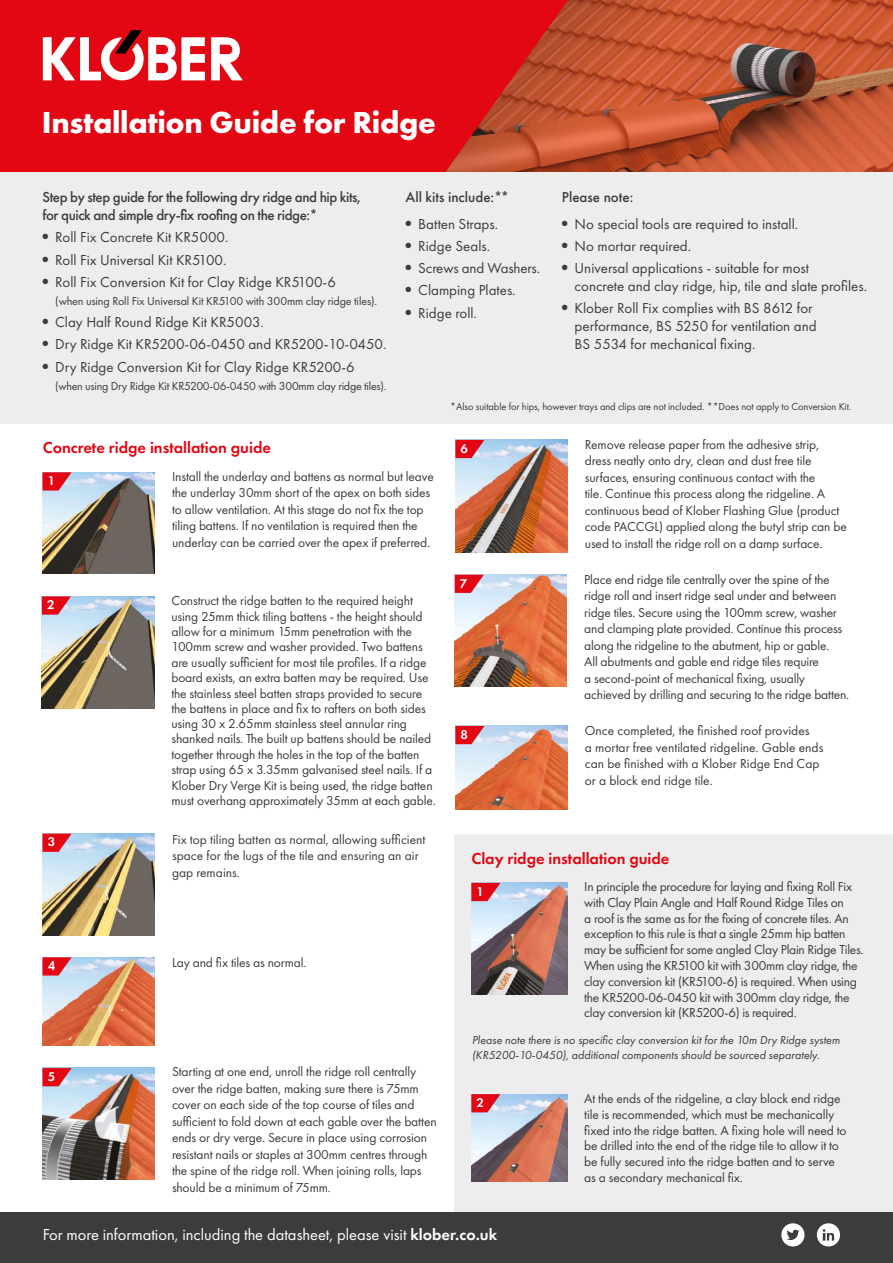
<style>
.page{position:relative;width:893px;height:1263px;background:#fff}
.page>*{position:absolute;margin:0;border:0;box-sizing:border-box;transform-origin:0 0}
.t1{font:700 31.5px "Futura PT";letter-spacing:-.01em;color:#fff}
.t2{font:16.5px "Futura PT";color:#fff}
.t3{font:600 16.5px "Futura PT";color:#e30613}
.t4{font:15px/18px "Futura PT";color:#3c3c3b}
.t5{font:500 15px/18px "Futura PT";letter-spacing:-.03em;color:#3c3c3b}
.t6{font:500 15px "Futura PT";color:#3c3c3b}
.t7{font:13.5px/16.5px "Futura PT";letter-spacing:-.01em;color:#3c3c3b}
.t8{font:600 13.2px "Futura PT";color:#fff}
.t9{font:italic 12px/15.8px "Futura PT";color:#3c3c3b}
.t10{font:12px "Futura PT";letter-spacing:-.02em;color:#3c3c3b}
.t11{font:10.5px "Futura PT";letter-spacing:-.01em;color:#3c3c3b}
.s1{font-weight:600}
</style>
<div class="page">
<div style="left:455px;top:835px;width:438px;height:382px;background:#ededed"></div>
<svg style="left:568px;top:0;width:325px;height:172px;background:#bb5635"></svg>
<svg style="left:0;top:0;width:568px;height:172px;background:#de0f16"></svg>
<svg style="left:211px;top:37px;width:32px;height:43px"></svg>
<svg style="left:43px;top:30px;width:162px;height:50px"></svg>
<div style="left:0;top:1212px;width:893px;height:51px;background:#3c3c3b"></div>
<svg style="left:817px;top:1223px;width:23px;height:23px"></svg>
<svg style="left:781px;top:1223px;width:23px;height:23px"></svg>
<img style="left:43px;top:1067px;width:112px;height:113px">
<img style="left:43px;top:834px;width:112px;height:101px">
<img style="left:455px;top:575px;width:112px;height:112px">
<img style="left:471px;top:883px;width:96px;height:112px">
<img style="left:455px;top:440px;width:112px;height:112px">
<img style="left:43px;top:957px;width:112px;height:88px">
<img style="left:455px;top:726px;width:112px;height:83px">
<svg style="left:43px;top:1068px;width:29px;height:18px"></svg>
<svg style="left:43px;top:834px;width:29px;height:18px"></svg>
<svg style="left:455px;top:575px;width:29px;height:18px"></svg>
<svg style="left:471px;top:883px;width:29px;height:18px"></svg>
<img style="left:43px;top:472px;width:112px;height:102px">
<img style="left:42px;top:596px;width:112px;height:112px">
<svg style="left:43px;top:472px;width:29px;height:18px"></svg>
<svg style="left:42px;top:596px;width:29px;height:19px"></svg>
<svg style="left:455px;top:440px;width:29px;height:18px"></svg>
<svg style="left:43px;top:957px;width:29px;height:18px"></svg>
<svg style="left:455px;top:726px;width:29px;height:18px"></svg>
<img style="left:471px;top:1094px;width:96px;height:88px">
<svg style="left:471px;top:1094px;width:29px;height:18px"></svg>
<div style="left:0;top:172px;width:893px;height:252px;background:#ededed"></div>
<h1 class="t1" style="left:42px;top:102px;width:395px">Installation Guide for Ridge</h1>
<p class="t5" style="left:43px;top:188px;width:320px">Step by step guide for the following dry ridge and hip kits, for quick and simple dry-fix roofing on the ridge:*</p>
<p class="t4" style="left:43px;top:228px;width:187px">● Roll Fix Concrete Kit KR5000.</p>
<p class="t4" style="left:43px;top:250px;width:186px">● Roll Fix Universal Kit KR5100.</p>
<p class="t4" style="left:43px;top:273px;width:295px">● Roll Fix Conversion Kit for Clay Ridge KR5100-6</p>
<p class="t10" style="left:55px;top:294px;width:324px">(when using Roll Fix Universal Kit KR5100 with 300mm clay ridge tiles).</p>
<p class="t4" style="left:43px;top:313px;width:223px">● Clay Half Round Ridge Kit KR5003.</p>
<p class="t4" style="left:43px;top:335px;width:346px">● Dry Ridge Kit KR5200-06-0450 and KR5200-10-0450.</p>
<p class="t4" style="left:43px;top:357px;width:314px">● Dry Ridge Conversion Kit for Clay Ridge KR5200-6</p>
<p class="t10" style="left:55px;top:378px;width:333px">(when using Dry Ridge Kit KR5200-06-0450 with 300mm clay ridge tiles).</p>
<p class="t6" style="left:406px;top:188px;width:105px">All kits include :**</p>
<p class="t4" style="left:406px;top:214px;width:94px">● Batten Straps.</p>
<p class="t4" style="left:406px;top:237px;width:86px">● Ridge Seals.</p>
<p class="t4" style="left:406px;top:259px;width:136px">● Screws and Washers.</p>
<p class="t4" style="left:406px;top:281px;width:112px">● Clamping Plates.</p>
<p class="t4" style="left:406px;top:303px;width:73px">● Ridge roll.</p>
<p class="t6" style="left:562px;top:188px;width:73px">Please note:</p>
<p class="t4" style="left:562px;top:214px;width:238px">● No special tools are required to install.</p>
<p class="t4" style="left:562px;top:237px;width:131px">● No mortar required.</p>
<p class="t4" style="left:575px;top:259px;width:294px;text-indent:-13px">● Universal applications - suitable for most<br>concrete and clay ridge, hip, tile and slate profiles.</p>
<p class="t4" style="left:575px;top:299px;width:244px;text-indent:-13px">● Klober Roll Fix complies with BS 8612 for performance, BS 5250 for ventilation and<br>BS 5534 for mechanical fixing.</p>
<p class="t3" style="left:43px;top:437px;width:230px">Concrete ridge installation guide</p>
<p class="t8" style="left:48px;top:472px;width:9px">1</p>
<p class="t7" style="left:172px;top:468px;width:263px">Install the underlay and battens as normal but leave the underlay 30mm short of the apex on both sides to allow ventilation. At this stage do not fix the top tiling battens. If no ventilation is required then the underlay can be carried over the apex if preferred.</p>
<p class="t8" style="left:47px;top:596px;width:9px">2</p>
<p class="t7" style="left:171px;top:593px;width:266px;line-height:15.3px">Construct the ridge batten to the required height using 25mm thick tiling battens - the height should allow for a minimum 15mm penetration with the 100mm screw and washer provided. Two battens are usually sufficient for most tile profiles. If a ridge board exists, an extra batten may be required. Use the stainless steel batten straps provided to secure the battens in place and fix to rafters on both sides using 30 x 2.65mm stainless steel annular ring shanked nails. The built up battens should be nailed together through the holes in the top of the batten strap using 65 x 3.35mm galvanised steel nails. If a Klober Dry Verge Kit is being used, the ridge batten must overhang approximately 35mm at each gable.</p>
<p class="t8" style="left:48px;top:834px;width:9px">3</p>
<p class="t7" style="left:172px;top:831px;width:255px">Fix top tiling batten as normal, allowing sufficient space for the lugs of the tile and ensuring an air gap remains.</p>
<p class="t8" style="left:48px;top:957px;width:9px">4</p>
<p class="t7" style="left:172px;top:954px;width:136px">Lay and fix tiles as normal.</p>
<p class="t8" style="left:48px;top:1068px;width:9px">5</p>
<p class="t7" style="left:172px;top:1064px;width:266px">Starting at one end, unroll the ridge roll centrally over the ridge batten, making sure there is 75mm cover on each side of the top course of tiles and sufficient to fold down at each gable over the batten ends or dry verge. Secure in place using corrosion resistant nails or staples at 300mm centres through the spine of the ridge roll. When joining rolls, laps should be a minimum of 75mm.</p>
<p class="t11" style="left:450px;top:400px;width:402px">*Also suitable for hips, however trays and clips are not included. **Does not apply to Conversion Kit.</p>
<p class="t8" style="left:460px;top:440px;width:9px">6</p>
<p class="t7" style="left:585px;top:436px;width:264px">Remove release paper from the adhesive strip, dress neatly onto dry, clean and dust free tile surfaces, ensuring continuous contact with the<br>tile. Continue this process along the ridgeline. A continuous bead of Klober Flashing Glue (product code PACCGL) applied along the butyl strip can be used to install the ridge roll on a damp surface.</p>
<p class="t8" style="left:460px;top:575px;width:9px">7</p>
<p class="t7" style="left:584px;top:571px;width:266px">Place end ridge tile centrally over the spine of the ridge roll and insert ridge seal under and between ridge tiles. Secure using the 100mm screw, washer and clamping plate provided. Continue this process along the ridgeline to the abutment, hip or gable.<br>All abutments and gable end ridge tiles require<br>a second-point of mechanical fixing, usually achieved by drilling and securing to the ridge batten.</p>
<p class="t8" style="left:460px;top:726px;width:9px">8</p>
<p class="t7" style="left:585px;top:722px;width:240px">Once completed, the finished roof provides<br>a mortar free ventilated ridgeline. Gable ends can be finished with a Klober Ridge End Cap or a block end ridge tile.</p>
<p class="t3" style="left:471px;top:848px;width:200px">Clay ridge installation guide</p>
<p class="t8" style="left:476px;top:883px;width:9px">1</p>
<p class="t7" style="left:584px;top:879px;width:281px;line-height:15.8px">In principle the procedure for laying and fixing Roll Fix with Clay Plain Angle and Half Round Ridge Tiles on<br>a roof is the same as for the fixing of concrete tiles. An exception to this rule is that a single 25mm hip batten may be sufficient for some angled Clay Plain Ridge Tiles.<br>When using the KR5100 kit with 300mm clay ridge, the clay conversion kit (KR5100-6) is required. When using the KR5200-06-0450 kit with 300mm clay ridge, the clay conversion kit (KR5200-6) is required.</p>
<p class="t9" style="left:472px;top:1031px;width:369px">Please note there is no specific clay conversion kit for the 10m Dry Ridge system (KR5200-10-0450), additional components should be sourced separately.</p>
<p class="t8" style="left:476px;top:1094px;width:9px">2</p>
<p class="t7" style="left:584px;top:1090px;width:264px;line-height:15.8px">At the ends of the ridgeline, a clay block end ridge tile is recommended, which must be mechanically fixed into the ridge batten. A fixing hole will need to be drilled into the end of the ridge tile to allow it to be fully secured into the ridge batten and to serve as a secondary mechanical fix.</p>
<p class="t2" style="left:43px;top:1224px;width:456px">For more information, including the datasheet, please visit <span class="s1">klober.co.uk</span></p>
</div>
